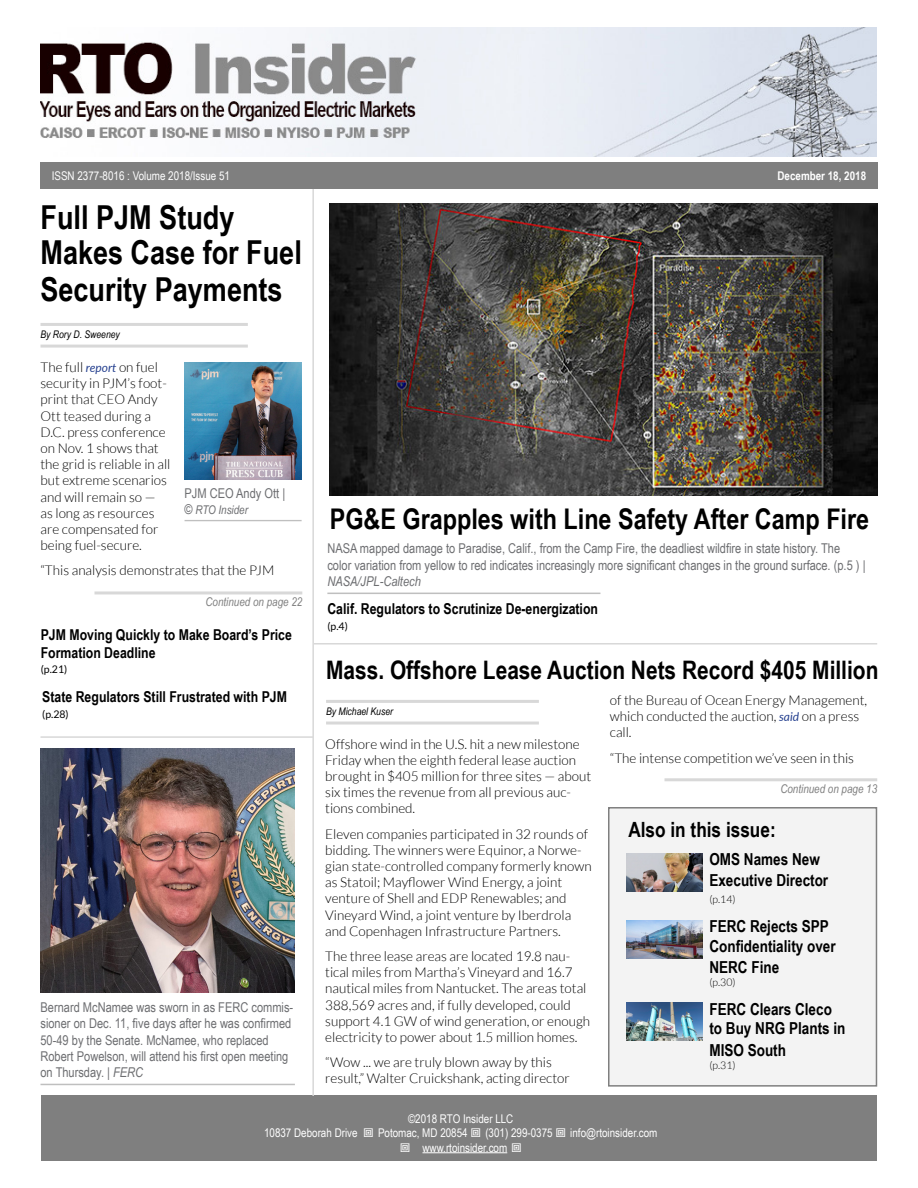
<style>
.page{position:relative;width:918px;height:1188px;background:#fff}
.page>*{position:absolute;margin:0;border:0;box-sizing:border-box;transform-origin:0 0}
.t1{font:700 33px/34.5px "Arial Narrow";color:#000}
.t2{font:700 28.5px "Arial Narrow";color:#000}
.t3{font:700 25.5px "Arial Narrow";color:#000}
.t4{font:700 21px "Arial Narrow";color:#000}
.t5{font:700 16.5px/19.8px "Arial Narrow";color:#000}
.t6{font:700 15px/18px "Arial Narrow";color:#000}
.t7{font:300 13.5px/16.2px "Lato";color:#000}
.t8{font:13.5px/16.2px "Arial Narrow";color:#6d6e71}
.t9{font:italic 13.5px "Arial Narrow";color:#6d6e71}
.t10{font:12px "Arial Narrow";color:#fff}
.t11{font:italic 12px "Arial Narrow";color:#7f7f7f}
.t12{font:700 12px "Arial Narrow";color:#fff}
.t13{font:italic 12px "Arial Narrow";color:#6d6e71}
.t14{font:italic 10.5px "Arial Narrow";color:#000}
.t15{font:300 10.5px "Lato";color:#000}
.t16{font:10.5px "Lato";color:#000}
.s1{font-weight:400;font-style:italic;font-size:12px;color:#25408f}
.s2{font-size:13.5px}
.s3{font-style:italic}
</style>
<div class="page">
<img style="left:41px;top:27px;width:836px;height:129px">
<div style="left:41px;top:1096px;width:836px;height:65px;background:#7f7f7f"></div>
<hr style="left:423px;top:1152px;width:84px;height:1px;background:#fff">
<div style="left:41px;top:162px;width:593px;height:27px;background:#7f7f7f"></div>
<div style="left:633px;top:162px;width:244px;height:27px;background:#7f7f7f"></div>
<div style="left:609px;top:808px;width:267px;height:278px;background:#f3f3f3"></div>
<div style="left:608px;top:807px;width:269px;height:280px;border:2px solid #7f7f7f"></div>
<img style="left:627px;top:921px;width:75px;height:37px">
<img style="left:627px;top:853px;width:75px;height:38px">
<img style="left:627px;top:1003px;width:75px;height:38px">
<hr style="left:40px;top:323px;width:208px;height:3px;background:#d8d8d8">
<hr style="left:40px;top:345px;width:208px;height:3px;background:#d8d8d8">
<hr style="left:94px;top:591px;width:208px;height:3px;background:#d8d8d8">
<hr style="left:41px;top:736px;width:272px;height:2px;background:#d8d8d8">
<hr style="left:314px;top:643px;width:563px;height:2px;background:#d8d8d8">
<hr style="left:312px;top:189px;width:2px;height:907px;background:#d8d8d8">
<img style="left:329px;top:204px;width:548px;height:292px">
<hr style="left:327px;top:593px;width:273px;height:1px;background:#bfbfbf">
<img style="left:40px;top:748px;width:255px;height:244px">
<hr style="left:40px;top:1084px;width:255px;height:1px;background:#bfbfbf">
<hr style="left:326px;top:700px;width:213px;height:3px;background:#d8d8d8">
<hr style="left:326px;top:722px;width:213px;height:3px;background:#d8d8d8">
<hr style="left:664px;top:778px;width:213px;height:3px;background:#d8d8d8">
<img style="left:185px;top:363px;width:117px;height:117px">
<hr style="left:185px;top:520px;width:117px;height:1px;background:#bfbfbf">
<p class="t10" style="left:52px;top:167px;width:180px">ISSN 2377-8016 : Volume 2018/Issue 51</p>
<p class="t12" style="left:778px;top:167px;width:90px">December 18, 2018</p>
<p class="t10" style="left:219px;top:167px;width:12px">40</p>
<p class="t12" style="left:793px;top:167px;width:47px">October 2</p>
<h1 class="t1" style="left:40px;top:199px;width:263px">Full PJM Study<br>Makes Case for Fuel</h1>
<h1 class="t1" style="left:40px;top:271px;width:244px">Security Payments</h1>
<p class="t14" style="left:40px;top:327px;width:81px">By Rory D. Sweeney</p>
<p class="t7" style="left:40px;top:359px;width:131px">The full <span class="s1">report</span> on fuel security in PJM’s foot&shy;print that CEO Andy<br>Ott teased during a<br>D.C. press conference on Nov. 1 shows that the grid is reliable in all but extreme scenarios and will remain so — as long as resources are compensated for being fuel-secure.</p>
<p class="t7" style="left:41px;top:563px;width:235px">“This analysis demonstrates that the PJM</p>
<p class="t11" style="left:205px;top:594px;width:98px">Continued on page 22</p>
<p class="t6" style="left:327px;top:599px;width:272px">Calif. Regulators to Scrutinize De-energization</p>
<p class="t16" style="left:327px;top:620px;width:22px">(p.4)</p>
<p class="t6" style="left:41px;top:625px;width:253px">PJM Moving Quickly to Make Board’s Price<br>Formation Deadline</p>
<p class="t16" style="left:41px;top:664px;width:28px">(p.21)</p>
<p class="t6" style="left:42px;top:687px;width:246px">State Regulators Still Frustrated with PJM</p>
<p class="t16" style="left:42px;top:708px;width:28px">(p.28)</p>
<p class="t8" style="left:185px;top:484px;width:102px">PJM CEO Andy Ott |</p>
<p class="t13" style="left:185px;top:501px;width:65px"><span class="s2">©</span> RTO Insider</p>
<h2 class="t2" style="left:330px;top:497px;width:541px">PG&amp;E Grapples with Line Safety After Camp Fire</h2>
<p class="t8" style="left:327px;top:540px;width:540px">NASA mapped damage to Paradise, Calif., from the Camp Fire, the deadliest wildfire in state history. The color variation from yellow to red indicates increasingly more significant changes in the ground surface. (p.5 ) |</p>
<p class="t9" style="left:327px;top:572px;width:95px">NASA/JPL-Caltech</p>
<h3 class="t3" style="left:326px;top:650px;width:554px">Mass. Offshore Lease Auction Nets Record $405 Million</h3>
<p class="t7" style="left:610px;top:692px;width:259px">of the Bureau of Ocean Energy Management, which conducted the auction, <span class="s1">said</span> on a press call.</p>
<p class="t7" style="left:610px;top:750px;width:246px">“The intense competition we’ve seen in this</p>
<p class="t14" style="left:326px;top:704px;width:68px">By Michael Kuser</p>
<p class="t7" style="left:325px;top:736px;width:267px">Offshore wind in the U.S. hit a new milestone Friday when the eighth federal lease auction brought in $405 million for three sites — about six times the revenue from all previous auc&shy;tions combined.</p>
<p class="t7" style="left:325px;top:826px;width:268px">Eleven companies participated in 32 rounds of bidding. The winners were Equinor, a Norwe&shy;gian state-controlled company formerly known as Statoil; Mayflower Wind Energy, a joint venture of Shell and EDP Renewables; and Vineyard Wind, a joint venture by Iberdrola and Copenhagen Infrastructure Partners.</p>
<p class="t7" style="left:325px;top:948px;width:266px">The three lease areas are located 19.8 nau&shy;tical miles from Martha’s Vineyard and 16.7 nautical miles from Nantucket. The areas total 388,569 acres and, if fully developed, could support 4.1 GW of wind generation, or enough electricity to power about 1.5 million homes.</p>
<p class="t7" style="left:325px;top:1054px;width:246px">“Wow ... we are truly blown away by this result,” Walter Cruickshank, acting director</p>
<p class="t11" style="left:780px;top:781px;width:98px">Continued on page 13</p>
<h3 class="t4" style="left:628px;top:814px;width:149px">Also in this issue:</h3>
<p class="t5" style="left:709px;top:847px;width:120px;line-height:21.6px">OMS Names New<br>Executive Director</p>
<p class="t15" style="left:709px;top:894px;width:28px">(p.14)</p>
<p class="t5" style="left:709px;top:915px;width:128px">FERC Rejects SPP<br>Confidentiality over</p>
<p class="t5" style="left:709px;top:957px;width:71px">NERC Fine</p>
<p class="t15" style="left:709px;top:976px;width:28px">(p.30)</p>
<p class="t5" style="left:709px;top:998px;width:138px">FERC Clears Cleco to Buy NRG Plants in</p>
<p class="t5" style="left:709px;top:1039px;width:78px">MISO South</p>
<p class="t15" style="left:709px;top:1059px;width:28px">(p.31)</p>
<p class="t8" style="left:40px;top:999px;width:254px">Bernard McNamee was sworn in as FERC commis&shy;sioner on Dec. 11, five days after he was confirmed 50-49 by the Senate. McNamee, who replaced Robert Powelson, will attend his first open meeting on Thursday. | <span class="s3">FERC</span></p>
<p class="t10" style="left:408px;top:1110px;width:107px">©2018 RTO Insider LLC</p>
<p class="t10" style="left:264px;top:1124px;width:95px">10837 Deborah Drive</p>
<p class="t10" style="left:378px;top:1124px;width:91px">Potomac, MD 20854</p>
<p class="t10" style="left:485px;top:1124px;width:69px">(301) 299-0375</p>
<p class="t10" style="left:570px;top:1124px;width:89px">info@rtoinsider.com</p>
<p class="t10" style="left:423px;top:1138px;width:86px">www.rtoinsider.com</p>
</div>
